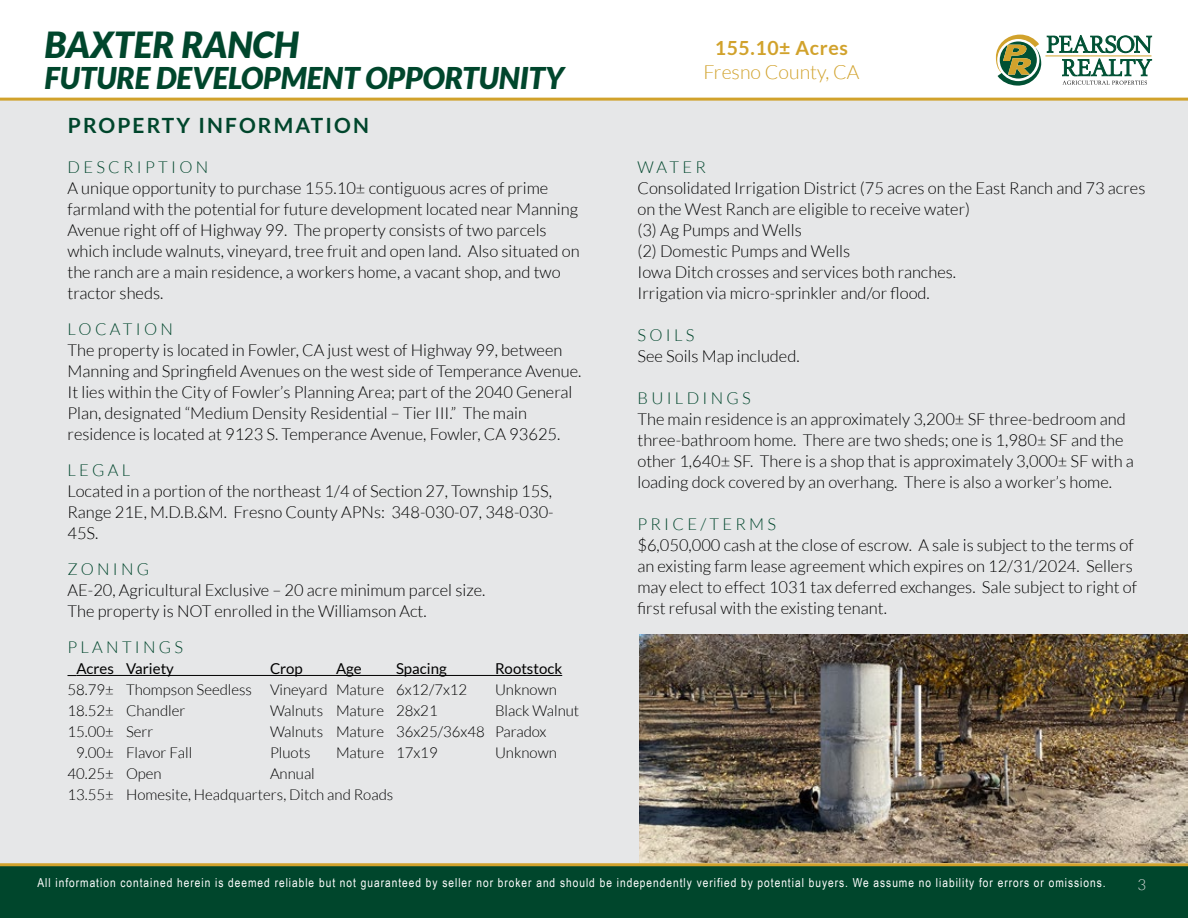
<style>
.page{position:relative;width:1188px;height:918px;background:#fff}
.page>*{position:absolute;margin:0;border:0;box-sizing:border-box;transform-origin:0 0}
.t1{font:italic 900 36px "Lato";color:#00462c}
.t2{font:italic 900 30px "Lato";color:#00462c}
.t3{font:700 21px "Lato";letter-spacing:.1em;color:#00462c}
.t4{font:300 19.5px "Lato";color:#d1a22c}
.t5{font:700 19.5px "Lato";letter-spacing:.03em;color:#d1a22c}
.t6{font:300 16.5px/21px "Lato";color:#000}
.t7{font:300 16.5px "Lato";letter-spacing:.2em;color:#00462c}
.t8{font:300 15px/21px "Lato";color:#000}
.t9{font:15px "Lato";color:#000}
.t10{font:300 15px "Lato";color:#dcddde}
.t11{font:12.3px "Arial Narrow";letter-spacing:.08em;color:#fff}
</style>
<div class="page">
<div style="left:0;top:99px;width:1188px;height:765px;background:#e6e7e8"></div>
<img style="left:639px;top:634px;width:549px;height:228px">
<svg style="left:996px;top:35px;width:156px;height:51px"></svg>
<div style="left:0;top:864px;width:1188px;height:54px;background:#00462c"></div>
<hr style="left:0;top:863px;width:1188px;height:3px;background:#d1a22c">
<hr style="left:0;top:98px;width:1188px;height:3px;background:#d1a22c">
<hr style="left:76px;top:675px;width:486px;height:1px;background:#000">
<h1 class="t1" style="left:44px;top:24px;width:256px">BAXTER RANCH</h1>
<h2 class="t2" style="left:44px;top:61px;width:521px">FUTURE DEVELOPMENT OPPORTUNITY</h2>
<p class="t3" style="left:68px;top:114px;width:303px">PROPERTY INFORMATION</p>
<p class="t7" style="left:68px;top:159px;width:142px">DESCRIPTION</p>
<p class="t6" style="left:68px;top:178px;width:514px">A unique opportunity to purchase 155.10± contiguous acres of prime farmland with the potential for future development located near Manning Avenue right off of Highway 99. The property consists of two parcels which include walnuts, vineyard, tree fruit and open land. Also situated on the ranch are a main residence, a workers home, a vacant shop, and two tractor sheds.</p>
<p class="t7" style="left:68px;top:321px;width:107px">LOCATION</p>
<p class="t6" style="left:68px;top:340px;width:515px">The property is located in Fowler, CA just west of Highway 99, between Manning and Springfield Avenues on the west side of Temperance Avenue.<br>It lies within the City of Fowler’s Planning Area; part of the 2040 General Plan, designated “Medium Density Residential – Tier III.” The main residence is located at 9123 S. Temperance Avenue, Fowler, CA 93625.</p>
<p class="t7" style="left:68px;top:462px;width:64px">LEGAL</p>
<p class="t6" style="left:68px;top:481px;width:488px;text-align:justify">Located in a portion of the northeast 1/4 of Section 27, Township 15S, Range 21E, M.D.B.&amp;M. Fresno County APNs: 348-030-07, 348-030- 45S.</p>
<p class="t7" style="left:68px;top:561px;width:83px">ZONING</p>
<p class="t6" style="left:68px;top:580px;width:420px">AE-20, Agricultural Exclusive – 20 acre minimum parcel size.<br>The property is NOT enrolled in the Williamson Act.</p>
<p class="t7" style="left:68px;top:639px;width:117px">PLANTINGS</p>
<p class="t9" style="left:76px;top:661px;width:99px">Acres Variety</p>
<p class="t9" style="left:270px;top:661px;width:34px">Crop</p>
<p class="t9" style="left:336px;top:661px;width:27px">Age</p>
<p class="t9" style="left:396px;top:661px;width:52px">Spacing</p>
<p class="t9" style="left:495px;top:661px;width:69px">Rootstock</p>
<p class="t8" style="left:68px;top:680px;width:401px">58.79± Thompson Seedless Vineyard Mature 6x12/7x12</p>
<p class="t8" style="left:495px;top:680px;width:63px">Unknown</p>
<p class="t8" style="left:68px;top:701px;width:119px">18.52± Chandler</p>
<p class="t8" style="left:270px;top:701px;width:169px">Walnuts Mature 28x21</p>
<p class="t8" style="left:495px;top:701px;width:86px">Black Walnut</p>
<p class="t8" style="left:68px;top:722px;width:87px">15.00± Serr</p>
<p class="t8" style="left:270px;top:722px;width:278px">Walnuts Mature 36x25/36x48 Paradox</p>
<p class="t8" style="left:76px;top:743px;width:118px">9.00± Flavor Fall</p>
<p class="t8" style="left:270px;top:743px;width:42px">Pluots</p>
<p class="t8" style="left:336px;top:743px;width:103px">Mature 17x19</p>
<p class="t8" style="left:495px;top:743px;width:63px">Unknown</p>
<p class="t8" style="left:68px;top:764px;width:96px">40.25± Open</p>
<p class="t8" style="left:68px;top:764px;width:327px;text-indent:203px">Annual<br>13.55± Homesite, Headquarters, Ditch and Roads</p>
<p class="t5" style="left:715px;top:36px;width:135px">155.10± Acres</p>
<p class="t4" style="left:703px;top:61px;width:157px">Fresno County, CA</p>
<p class="t7" style="left:637px;top:159px;width:70px">WATER</p>
<p class="t6" style="left:637px;top:178px;width:510px">Consolidated Irrigation District (75 acres on the East Ranch and 73 acres on the West Ranch are eligible to receive water)<br>(3) Ag Pumps and Wells<br>(2) Domestic Pumps and Wells<br>Iowa Ditch crosses and services both ranches.<br>Irrigation via micro-sprinkler and/or flood.</p>
<p class="t7" style="left:637px;top:327px;width:58px">SOILS</p>
<p class="t6" style="left:637px;top:346px;width:164px">See Soils Map included.</p>
<p class="t7" style="left:637px;top:390px;width:115px">BUILDINGS</p>
<p class="t6" style="left:637px;top:409px;width:498px">The main residence is an approximately 3,200± SF three-bedroom and three-bathroom home. There are two sheds; one is 1,980± SF and the other 1,640± SF. There is a shop that is approximately 3,000± SF with a loading dock covered by an overhang. There is also a worker’s home.</p>
<p class="t7" style="left:637px;top:516px;width:140px">PRICE/TERMS</p>
<p class="t6" style="left:637px;top:535px;width:501px">$6,050,000 cash at the close of escrow. A sale is subject to the terms of an existing farm lease agreement which expires on 12/31/2024. Sellers may elect to effect 1031 tax deferred exchanges. Sale subject to right of first refusal with the existing tenant.</p>
<p class="t11" style="left:38px;top:873px;width:1070px">All information contained herein is deemed reliable but not guaranteed by seller nor broker and should be independently verified by potential buyers. We assume no liability for errors or omissions.</p>
<p class="t10" style="left:1138px;top:876px;width:10px">3</p>
</div>
